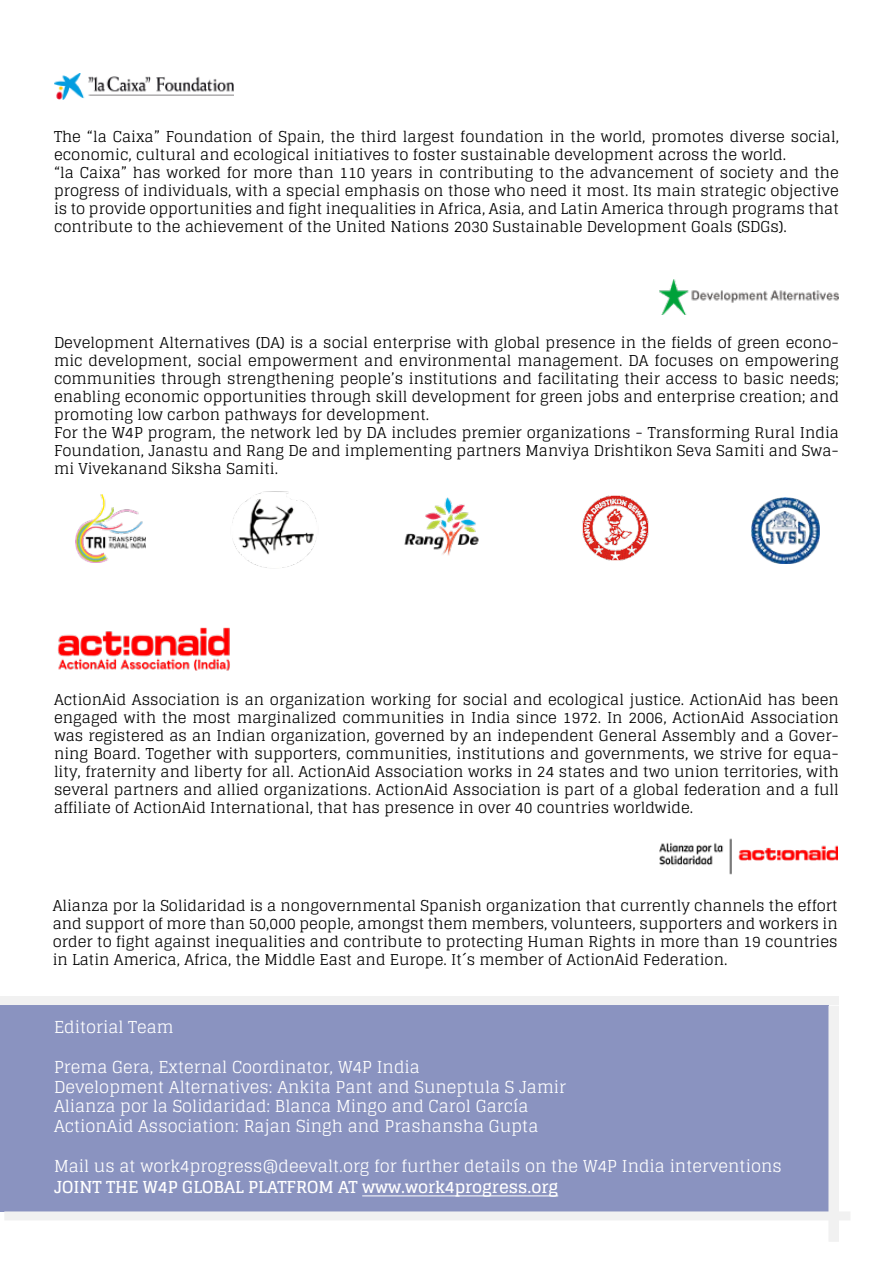
<style>
.page{position:relative;width:893px;height:1263px;background:#fff}
.page>*{position:absolute;margin:0;border:0;box-sizing:border-box;transform-origin:0 0}
.t1{font:16.5px/19.8px "Glegoo";color:#fff}
.t2{font:700 16.5px "Glegoo";color:#fff}
.t3{font:15px/18px "Glegoo";color:#000}
</style>
<div class="page">
<div style="left:0;top:1005px;width:828px;height:206px;background:#8a93c0"></div>
<div style="left:0;top:996px;width:839px;height:9px;background:#f1f1f1"></div>
<div style="left:4px;top:1211px;width:846px;height:9px;background:#f1f1f1"></div>
<div style="left:828px;top:1006px;width:11px;height:236px;background:#f1f1f1"></div>
<hr style="left:362px;top:1195px;width:196px;height:1px;background:#fff">
<img style="left:54px;top:73px;width:180px;height:27px">
<img style="left:659px;top:280px;width:179px;height:34px">
<img style="left:57px;top:627px;width:173px;height:44px">
<img style="left:659px;top:838px;width:179px;height:37px">
<img style="left:75px;top:494px;width:71px;height:68px">
<img style="left:232px;top:491px;width:85px;height:78px">
<img style="left:404px;top:497px;width:75px;height:59px">
<img style="left:582px;top:495px;width:67px;height:65px">
<img style="left:752px;top:497px;width:68px;height:67px">
<p class="t3" style="left:54px;top:128px;width:786px">The “la Caixa” Foundation of Spain, the third largest foundation in the world, promotes diverse social, economic, cultural and ecological initiatives to foster sustainable development across the world.<br>“la Caixa” has worked for more than 110 years in contributing to the advancement of society and the progress of individuals, with a special emphasis on those who need it most. Its main strategic objective is to provide opportunities and fight inequalities in Africa, Asia, and Latin America through programs that contribute to the achievement of the United Nations 2030 Sustainable Development Goals (SDGs).</p>
<p class="t3" style="left:54px;top:334px;width:786px">Development Alternatives (DA) is a social enterprise with global presence in the fields of green econo&shy;mic development, social empowerment and environmental management. DA focuses on empowering communities through strengthening people’s institutions and facilitating their access to basic needs; enabling economic opportunities through skill development for green jobs and enterprise creation; and promoting low carbon pathways for development.<br>For the W4P program, the network led by DA includes premier organizations - Transforming Rural India Foundation, Janastu and Rang De and implementing partners Manviya Drishtikon Seva Samiti and Swa&shy;mi Vivekanand Siksha Samiti.</p>
<p class="t3" style="left:54px;top:691px;width:786px;text-align:justify">ActionAid Association is an organization working for social and ecological justice. ActionAid has been engaged with the most marginalized communities in India since 1972. In 2006, ActionAid Association was registered as an Indian organization, governed by an independent General Assembly and a Gover&shy;ning Board. Together with supporters, communities, institutions and governments, we strive for equa&shy;lity, fraternity and liberty for all. ActionAid Association works in 24 states and two union territories, with several partners and allied organizations. ActionAid Association is part of a global federation and a full affiliate of ActionAid International, that has presence in over 40 countries worldwide.</p>
<p class="t3" style="left:53px;top:897px;width:786px;text-align:justify">Alianza por la Solidaridad is a nongovernmental Spanish organization that currently channels the effort and support of more than 50,000 people, amongst them members, volunteers, supporters and workers in order to fight against inequalities and contribute to protecting Human Rights in more than 19 countries in Latin America, Africa, the Middle East and Europe. It´s member of ActionAid Federation.</p>
<p class="t1" style="left:54px;top:1017px;width:121px">Editorial Team</p>
<p class="t1" style="left:54px;top:1057px;width:514px">Prema Gera, External Coordinator, W4P India<br>Development Alternatives: Ankita Pant and Suneptula S Jamir Alianza por la Solidaridad: Blanca Mingo and Carol García ActionAid Association: Rajan Singh and Prashansha Gupta</p>
<p class="t1" style="left:54px;top:1156px;width:729px">Mail us at work4progress@deevalt.org for further details on the W4P India interventions</p>
<p class="t2" style="left:54px;top:1178px;width:506px">JOINT THE W4P GLOBAL PLATFROM AT www.work4progress.org</p>
</div>
